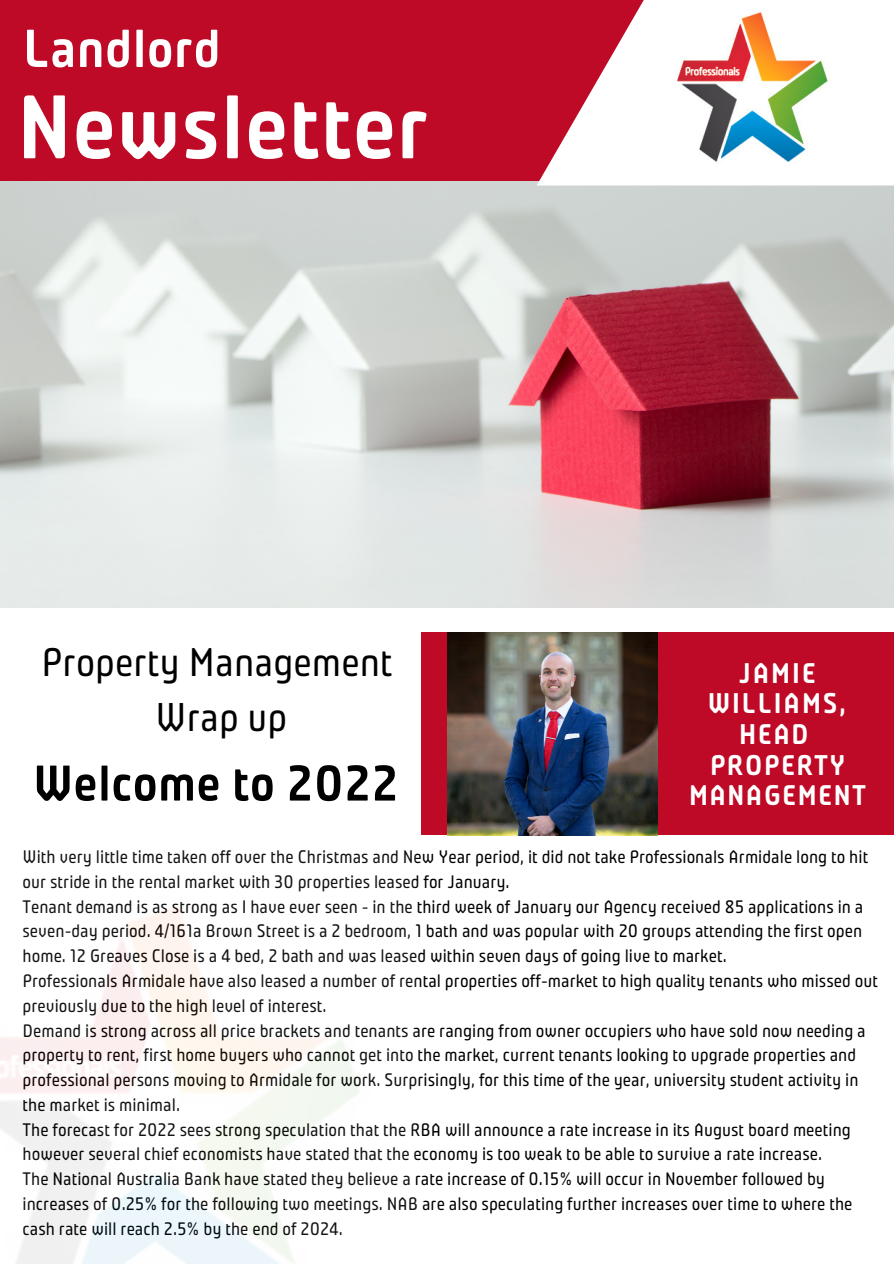
<style>
.page{position:relative;width:894px;height:1264px;background:#fff}
.page>*{position:absolute;margin:0;border:0;box-sizing:border-box;transform-origin:0 0}
.t1{font:700 89.7px "Plau";color:#fff}
.t2{font:700 53.25px "Plau";color:#fff}
.t3{font:700 49.95px "Plau";color:#000}
.t4{font:40.05px "Plau";color:#000}
.t5{font:700 28.35px/30.6px "Plau";letter-spacing:.03em;color:#fff;text-align:center}
.t6{font:18px/24.8px "Plau";color:#000}
</style>
<div class="page">
<div style="left:0;top:0;width:643px;height:201px;background:#be0a26"></div>
<img style="left:0;top:181px;width:893px;height:426px">
<div style="left:421px;top:632px;width:472px;height:203px;background:#be0a26"></div>
<img style="left:447px;top:632px;width:210px;height:203px">
<svg style="left:536px;top:0;width:357px;height:185px;fill:#fff"></svg>
<img style="left:657px;top:0;width:190px;height:181px">
<p class="t2" style="left:23px;top:16px;width:200px">Landlord</p>
<p class="t1" style="left:17px;top:73px;width:414px">Newsletter</p>
<p class="t4" style="left:41px;top:638px;width:353px">Property Management</p>
<p class="t4" style="left:155px;top:693px;width:133px">Wrap up</p>
<p class="t3" style="left:33px;top:753px;width:367px">Welcome to 2022</p>
<p class="t5" style="left:707px;top:657px;width:141px">JAMIE<br>WILLIAMS,</p>
<p class="t5" style="left:738px;top:718px;width:72px">HEAD</p>
<p class="t5" style="left:688px;top:749px;width:179px">PROPERTY<br>MANAGEMENT</p>
<p class="t6" style="left:23px;top:844px;width:847px">With very little time taken off over the Christmas and New Year period, it did not take Professionals Armidale long to hit our stride in the rental market with 30 properties leased for January.</p>
<p class="t6" style="left:23px;top:893px;width:842px;text-align:justify">Tenant demand is as strong as I have ever seen - in the third week of January our Agency received 85 applications in a seven-day period. 4/161a Brown Street is a 2 bedroom, 1 bath and was popular with 20 groups attending the first open home. 12 Greaves Close is a 4 bed, 2 bath and was leased within seven days of going live to market.</p>
<p class="t6" style="left:23px;top:968px;width:856px">Professionals Armidale have also leased a number of rental properties off-market to high quality tenants who missed out previously due to the high level of interest.</p>
<p class="t6" style="left:23px;top:1017px;width:844px">Demand is strong across all price brackets and tenants are ranging from owner occupiers who have sold now needing a property to rent, first home buyers who cannot get into the market, current tenants looking to upgrade properties and professional persons moving to Armidale for work. Surprisingly, for this time of the year, university student activity in the market is minimal.</p>
<p class="t6" style="left:23px;top:1116px;width:829px">The forecast for 2022 sees strong speculation that the RBA will announce a rate increase in its August board meeting however several chief economists have stated that the economy is too weak to be able to survive a rate increase.</p>
<p class="t6" style="left:23px;top:1166px;width:831px">The National Australia Bank have stated they believe a rate increase of 0.15% will occur in November followed by increases of 0.25% for the following two meetings. NAB are also speculating further increases over time to where the cash rate will reach 2.5% by the end of 2024.</p>
</div>
